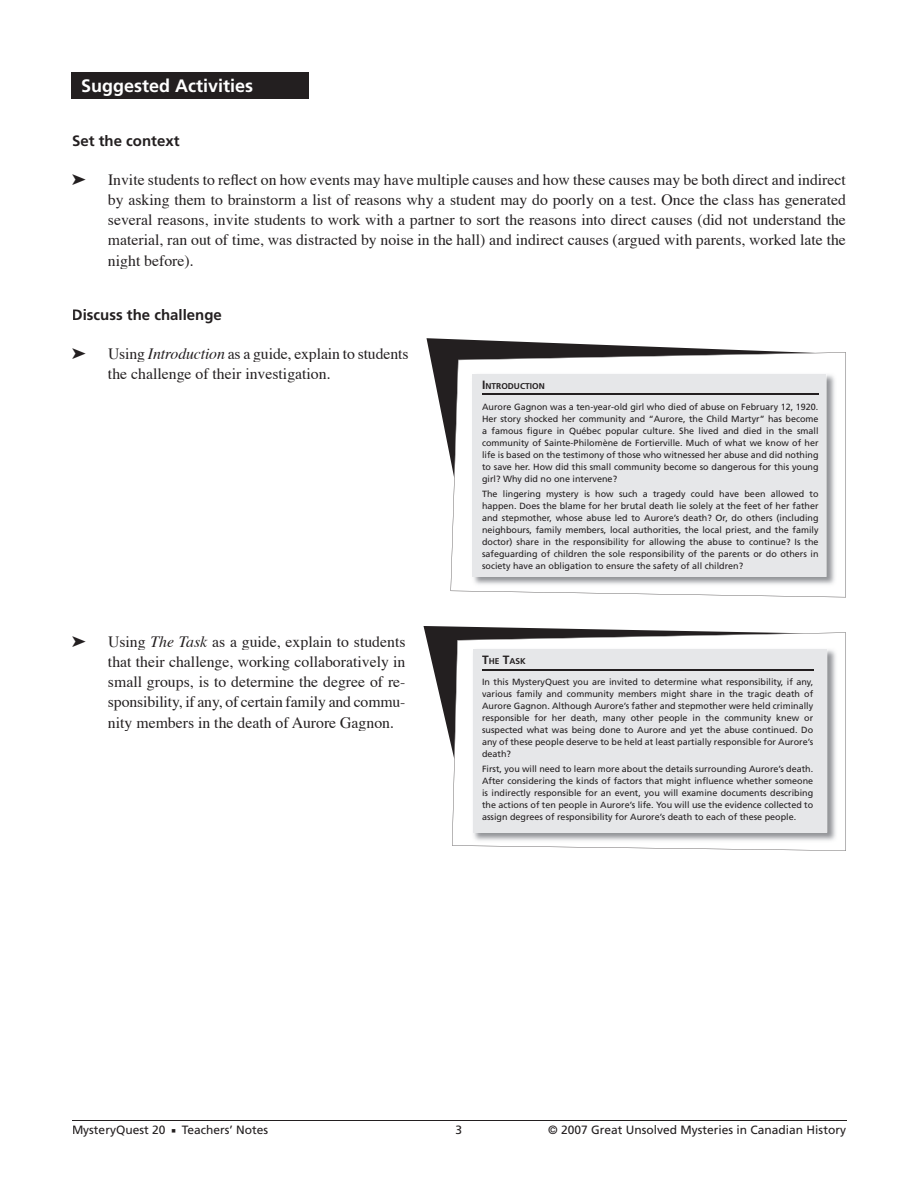
<style>
.page{position:relative;width:918px;height:1188px;background:#fff}
.page>*{position:absolute;margin:0;border:0;box-sizing:border-box;transform-origin:0 0}
.t1{font:700 18px "Frutiger";color:#fff}
.t2{font:15.75px/20.2px "Times";color:#231f20;text-align:justify}
.t3{font:700 15px "Frutiger";color:#231f20}
.t4{font:12px "Frutiger";color:#231f20}
.t5{font:9px/12px "Frutiger";color:#231f20;text-align:justify}
.t6{font:700 8.4px "Frutiger";color:#231f20}
.s1{font-style:italic}
.s2{font-size:12px}
</style>
<div class="page">
<hr style="left:72px;top:1121px;width:774px;height:1px;background:#231f20">
<div style="left:72px;top:72px;width:237px;height:26px;background:#231f20"></div>
<svg style="left:427px;top:338px;width:363px;height:124px"></svg>
<svg style="left:451px;top:352px;width:395px;height:245px"></svg>
<img style="left:471px;top:373px;width:366px;height:214px">
<div style="left:472px;top:374px;width:354px;height:203px;background:#e6e7e9"></div>
<hr style="left:482px;top:393px;width:337px;height:2px;background:#231f20">
<svg style="left:424px;top:626px;width:311px;height:123px"></svg>
<svg style="left:452px;top:633px;width:394px;height:218px"></svg>
<img style="left:472px;top:648px;width:365px;height:195px">
<div style="left:473px;top:649px;width:354px;height:184px;background:#e6e7e9"></div>
<hr style="left:482px;top:669px;width:331px;height:1px;background:#231f20">
<h1 class="t1" style="left:81px;top:75px;width:174px">Suggested Activities</h1>
<h3 class="t3" style="left:72px;top:132px;width:109px">Set the context</h3>
<p class="t2" style="left:108px;top:168px;width:739px">Invite students to reflect on how events may have multiple causes and how these causes may be both direct and indirect by asking them to brainstorm a list of reasons why a student may do poorly on a test. Once the class has generated several reasons, invite students to work with a partner to sort the reasons into direct causes (did not understand the material, ran out of time, was distracted by noise in the hall) and indirect causes (argued with parents, worked late the night before).</p>
<h3 class="t3" style="left:72px;top:306px;width:151px">Discuss the challenge</h3>
<h2 class="t2" style="left:108px;top:342px;width:302px">Using <span class="s1">Introduction</span> as a guide, explain to students the challenge of their investigation.</h2>
<p class="t6" style="left:482px;top:381px;width:64px"><span class="s2">I</span>NTRODUCTION</p>
<p class="t5" style="left:482px;top:400px;width:338px">Aurore Gagnon was a ten-year-old girl who died of abuse on February 12, 1920.<br>Her story shocked her community and “Aurore, the Child Martyr” has become a famous figure in Québec popular culture. She lived and died in the small community of Sainte-Philomène de Fortierville. Much of what we know of her life is based on the testimony of those who witnessed her abuse and did nothing to save her. How did this small community become so dangerous for this young girl? Why did no one intervene?</p>
<p class="t5" style="left:482px;top:487px;width:338px">The lingering mystery is how such a tragedy could have been allowed to happen. Does the blame for her brutal death lie solely at the feet of her father and stepmother, whose abuse led to Aurore’s death? Or, do others (including neighbours, family members, local authorities, the local priest, and the family doctor) share in the responsibility for allowing the abuse to continue? Is the safeguarding of children the sole responsibility of the parents or do others in society have an obligation to ensure the safety of all children?</p>
<h2 class="t2" style="left:108px;top:630px;width:299px">Using <span class="s1">The Task</span> as a guide, explain to students that their challenge, working collaboratively in small groups, is to determine the degree of re&shy;sponsibility, if any, of certain family and commu&shy;nity members in the death of Aurore Gagnon.</h2>
<p class="t6" style="left:482px;top:656px;width:45px"><span class="s2">T</span>HE <span class="s2">T</span>ASK</p>
<p class="t5" style="left:482px;top:676px;width:333px">In this MysteryQuest you are invited to determine what responsibility, if any, various family and community members might share in the tragic death of Aurore Gagnon. Although Aurore’s father and stepmother were held criminally responsible for her death, many other people in the community knew or suspected what was being done to Aurore and yet the abuse continued. Do any of these people deserve to be held at least partially responsible for Aurore’s death?</p>
<p class="t5" style="left:482px;top:763px;width:333px">First, you will need to learn more about the details surrounding Aurore’s death.<br>After considering the kinds of factors that might influence whether someone is indirectly responsible for an event, you will examine documents describing the actions of ten people in Aurore’s life. You will use the evidence collected to assign degrees of responsibility for Aurore’s death to each of these people.</p>
<h3 class="t4" style="left:72px;top:1123px;width:198px">MysteryQuest 20 ■ Teachers’ Notes</h3>
<h3 class="t4" style="left:456px;top:1123px;width:8px">3</h3>
<h3 class="t4" style="left:548px;top:1123px;width:299px">© 2007 Great Unsolved Mysteries in Canadian History</h3>
</div>
